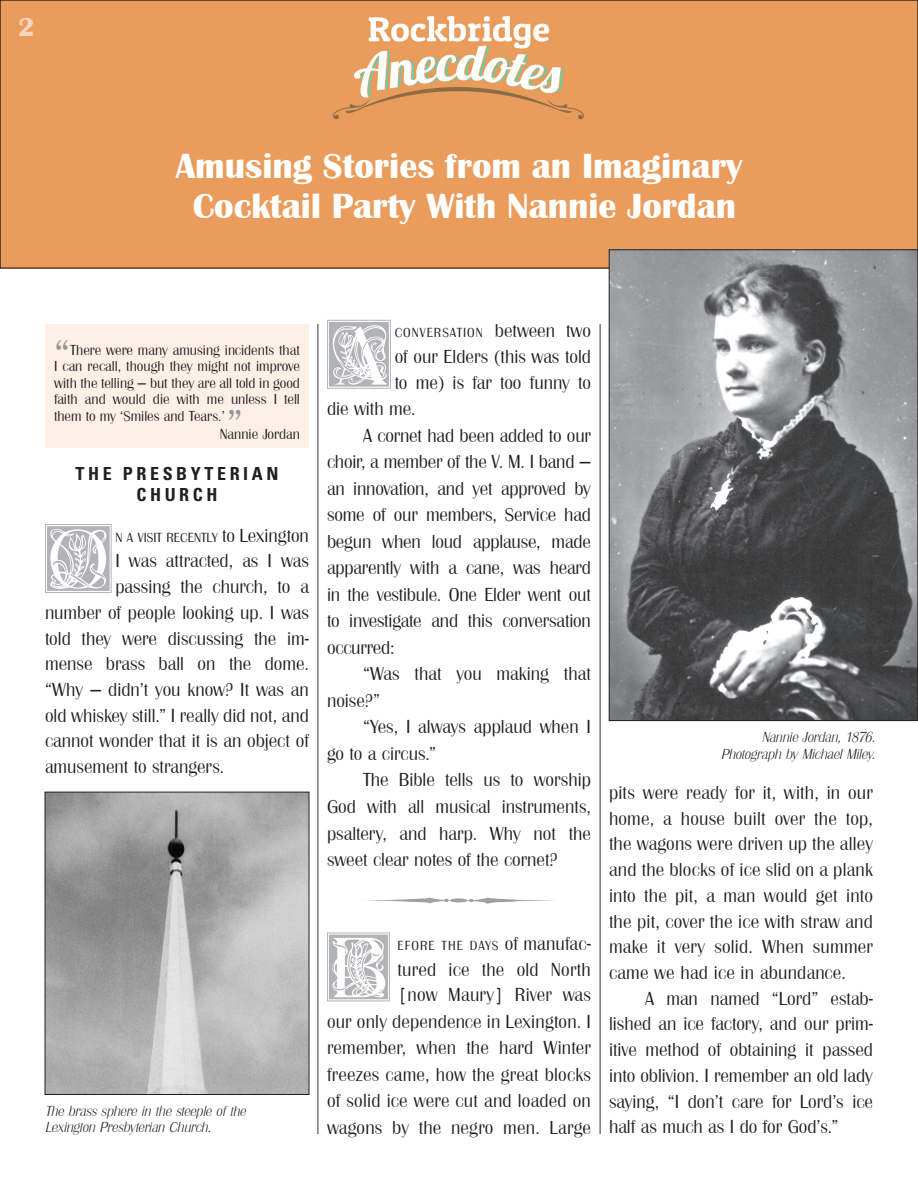
<style>
.page{position:relative;width:918px;height:1188px;background:#fff}
.page>*{position:absolute;margin:0;border:0;box-sizing:border-box;transform-origin:0 0}
.drop_cap{font:900 76.65px "Elzevier Initials";color:#b2b3b7}
.sidebar{font:500 45px "Britannic";color:#939598}
.t1{font:700 36px/40.5px "Britannic";color:#fff;text-align:center}
.t2{font:700 27px "Britannic";color:#f6d7bd}
.drop_cap-2{font:500 19.5px/25.8px "Britannic";color:#231f20;text-align:right}
.text{font:500 19.5px/26.5px "Britannic";color:#231f20;text-align:justify}
.subhead{font:700 condensed 18px/21px "Univers";letter-spacing:.2em;color:#231f20;text-align:center}
.sidebar-2{font:500 15px/16.5px "Britannic";color:#231f20;text-align:justify}
.t3{font:italic 15px/16.5px "Britannic D Extr Ligh";color:#231f20;text-align:right}
.text-2{font:500 15px "Britannic";color:#231f20}
.drop_cap-3{font:500 13.65px "Britannic";letter-spacing:.07em;color:#231f20}
.drop_cap-4{font:500 13.65px "Britannic";color:#231f20}
.s1{font-size:19.5px}
</style>
<div class="page">
<div style="left:2px;top:2px;width:914px;height:264px;background:#ea9c5c"></div>
<img style="left:611px;top:252px;width:305px;height:467px">
<div style="left:609px;top:250px;width:309px;height:471px;border:1px solid #231f20"></div>
<img style="left:47px;top:794px;width:260px;height:299px">
<div style="left:45px;top:792px;width:264px;height:303px;border:1px solid #231f20"></div>
<div style="left:45px;top:324px;width:264px;height:123px;background:#fcf0e7"></div>
<img style="left:367px;top:898px;width:187px;height:6px">
<hr style="left:600px;top:324px;width:1px;height:810px;background:#939598">
<hr style="left:318px;top:324px;width:1px;height:810px;background:#939598">
<p class="t2" style="left:18px;top:12px;width:18px">2</p>
<p class="t1" style="left:176px;top:146px;width:568px">Amusing Stories from an Imaginary<br>Cocktail Party With Nannie Jordan</p>
<p class="sidebar" style="left:54px;top:331px;width:18px">“</p>
<p class="sidebar-2" style="left:54px;top:341px;width:248px;text-indent:16px">There were many amusing incidents that I can recall, though they might not improve with the telling — but they are all told in good faith and would die with me unless I tell them to my ‘Smiles and Tears.’</p>
<p class="text-2" style="left:220px;top:426px;width:82px">Nannie Jordan</p>
<p class="sidebar" style="left:227px;top:401px;width:18px">”</p>
<p class="subhead" style="left:75px;top:463px;width:205px">THE PRESBYTERIAN<br>CHURCH</p>
<p class="drop_cap" style="left:45px;top:522px;width:68px">O</p>
<p class="drop_cap-4" style="left:115px;top:530px;width:195px">N A VISIT RECENTLY <span class="s1">to Lexington</span></p>
<p class="drop_cap-2" style="left:115px;top:548px;width:195px">I was attracted, as I was</p>
<p class="drop_cap-2" style="left:115px;top:574px;width:195px">passing the church, to a</p>
<p class="drop_cap-2" style="left:45px;top:599px;width:265px">number of people looking up. I was</p>
<p class="drop_cap-2" style="left:45px;top:625px;width:265px">told they were discussing the im-</p>
<p class="drop_cap-2" style="left:45px;top:651px;width:265px">mense brass ball on the dome.</p>
<p class="drop_cap-2" style="left:45px;top:676px;width:265px">“Why — didn’t you know? It was an</p>
<p class="drop_cap-2" style="left:45px;top:702px;width:265px">old whiskey still.” I really did not, and</p>
<p class="drop_cap-2" style="left:45px;top:728px;width:266px">cannot wonder that it is an object of</p>
<p class="drop_cap-2" style="left:45px;top:754px;width:181px">amusement to strangers.</p>
<p class="drop_cap" style="left:327px;top:318px;width:65px">A</p>
<p class="drop_cap-3" style="left:395px;top:326px;width:198px">CONVERSATION <span class="s1">between two</span></p>
<p class="drop_cap-2" style="left:395px;top:344px;width:198px">of our Elders (this was told</p>
<p class="drop_cap-2" style="left:395px;top:369px;width:198px">to me) is far too funny to</p>
<p class="drop_cap-2" style="left:327px;top:396px;width:90px">die with me.</p>
<p class="text" style="left:327px;top:422px;width:266px;text-indent:36px">A cornet had been added to our choir, a member of the V. M. I band — an innovation, and yet approved by some of our members, Service had begun when loud applause, made apparently with a cane, was heard in the vestibule. One Elder went out to investigate and this conversation occurred:</p>
<p class="text" style="left:327px;top:661px;width:265px;text-indent:36px">“Was that you making that noise?”</p>
<p class="text" style="left:327px;top:714px;width:266px;text-indent:36px">“Yes, I always applaud when I go to a circus.”</p>
<p class="text" style="left:327px;top:767px;width:266px;text-indent:36px">The Bible tells us to worship God with all musical instruments, psaltery, and harp. Why not the sweet clear notes of the cornet?</p>
<p class="t3" style="left:45px;top:1103px;width:206px;text-align:left">The brass sphere in the steeple of the<br>Lexington Presbyterian Church.</p>
<p class="drop_cap" style="left:327px;top:930px;width:64px">B</p>
<p class="drop_cap-3" style="left:398px;top:938px;width:195px">EFORE THE DAYS <span class="s1">of manufac-</span></p>
<p class="drop_cap-2" style="left:327px;top:956px;width:266px;line-height:26.4px">tured ice the old North<br>[now Maury] River was<br>our only dependence in Lexington. I remember, when the hard Winter freezes came, how the great blocks of solid ice were cut and loaded on wagons by the negro men. Large</p>
<p class="t3" style="left:721px;top:729px;width:159px">Nannie Jordan, 1876.<br>Photograph by Michael Miley.</p>
<p class="drop_cap-2" style="left:609px;top:779px;width:266px;text-align:justify">pits were ready for it, with, in our home, a house built over the top, the wagons were driven up the alley and the blocks of ice slid on a plank into the pit, a man would get into the pit, cover the ice with straw and make it very solid. When summer came we had ice in abundance.</p>
<p class="text" style="left:609px;top:985px;width:266px;line-height:25.8px;text-indent:36px">A man named “Lord” estab&shy;lished an ice factory, and our prim&shy;itive method of obtaining it passed into oblivion. I remember an old lady saying, “I don’t care for Lord’s ice half as much as I do for God’s.”</p>
</div>
